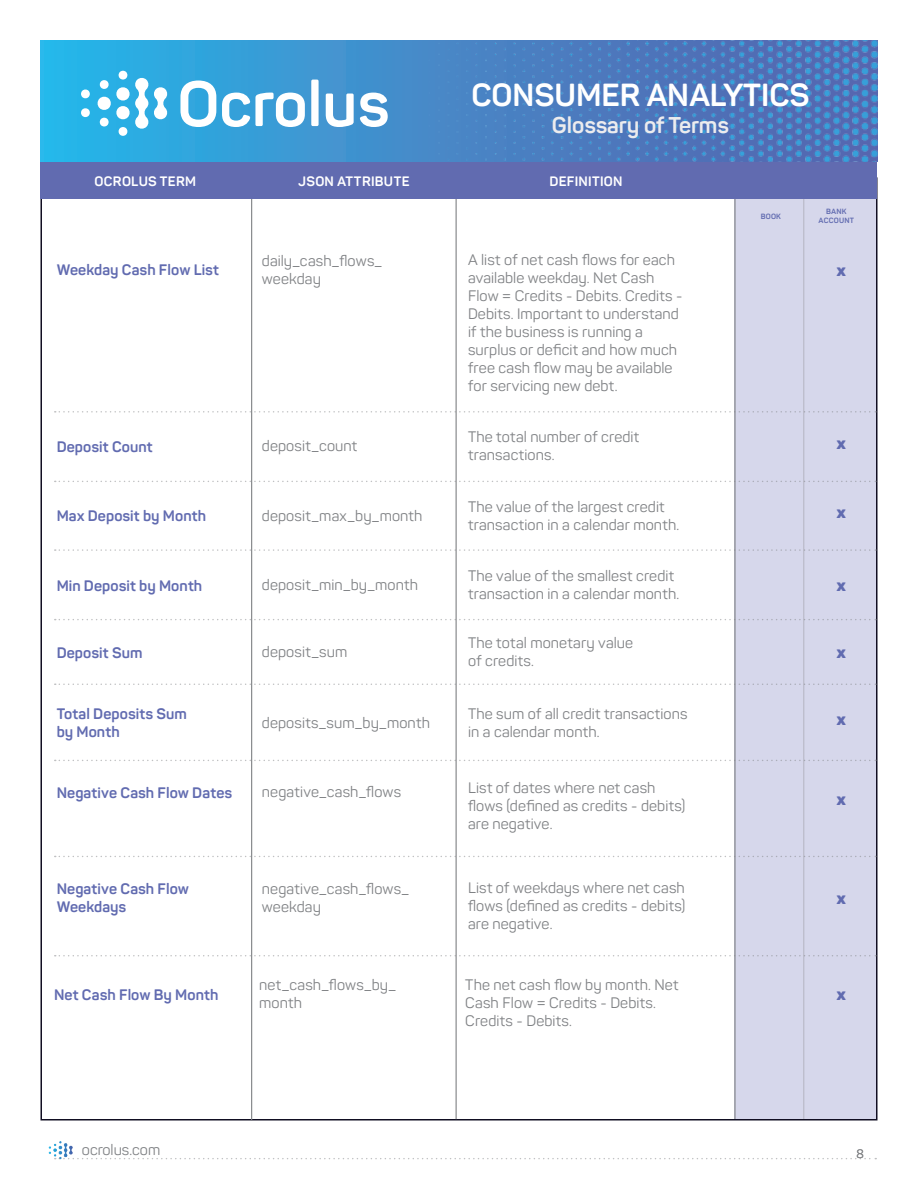
<style>
.page{position:relative;width:918px;height:1188px;background:#fff}
.page>*{position:absolute;margin:0;border:0;box-sizing:border-box;transform-origin:0 0}
.t1{font:700 31.5px "Panton";color:#fff}
.t2{font:700 22.5px "Panton";color:#ececee}
.t3{font:900 16.5px "Panton";color:#616bb0}
.t4{font:15px/18px "Panton";letter-spacing:.01em;color:#808285}
.t5{font:700 15px/18px "Panton";letter-spacing:.01em;color:#616bb0}
.t6{font:700 13.5px "Panton";letter-spacing:.025em;color:#fff}
.t7{font:12px "Panton";color:#808285}
.t8{font:700 7.5px/9px "Panton";letter-spacing:.03em;color:#616bb0;text-align:center}
</style>
<div class="page">
<div style="left:734px;top:198px;width:143px;height:921px;background:#d6d7eb"></div>
<hr style="left:734px;top:178px;width:2px;height:941px;background:#808285">
<hr style="left:804px;top:198px;width:1px;height:921px;background:#b4b4c1">
<hr style="left:251px;top:162px;width:1px;height:959px;background:#808285">
<hr style="left:456px;top:162px;width:1px;height:957px;background:#808285">
<div style="left:40px;top:162px;width:838px;height:37px;background:#616bb0"></div>
<svg style="left:40px;top:40px;width:384px;height:122px;background:#359fd8"></svg>
<img style="left:424px;top:40px;width:454px;height:122px">
<svg style="left:180px;top:81px;width:36px;height:46px"></svg>
<svg style="left:222px;top:93px;width:83px;height:34px"></svg>
<div style="left:311px;top:80px;width:8px;height:46px;background:#fff;border-radius:2px"></div>
<svg style="left:326px;top:94px;width:28px;height:33px"></svg>
<svg style="left:360px;top:93px;width:28px;height:34px"></svg>
<svg style="left:81px;top:71px;width:87px;height:65px"></svg>
<img style="left:48px;top:1141px;width:26px;height:19px">
<svg style="left:55px;top:1158px;width:821px;height:1px"></svg>
<svg style="left:55px;top:760px;width:821px;height:1px"></svg>
<svg style="left:55px;top:684px;width:821px;height:1px"></svg>
<svg style="left:55px;top:411px;width:821px;height:2px"></svg>
<svg style="left:55px;top:481px;width:821px;height:1px"></svg>
<svg style="left:55px;top:549px;width:821px;height:2px"></svg>
<svg style="left:55px;top:619px;width:821px;height:1px"></svg>
<svg style="left:55px;top:856px;width:821px;height:1px"></svg>
<svg style="left:55px;top:955px;width:821px;height:1px"></svg>
<h1 class="t1" style="left:471px;top:76px;width:340px">CONSUMER ANALYTICS</h1>
<h2 class="t2" style="left:552px;top:111px;width:178px">Glossary of Terms</h2>
<p class="t6" style="left:95px;top:173px;width:103px">OCROLUS TERM</p>
<p class="t6" style="left:298px;top:173px;width:113px">JSON ATTRIBUTE</p>
<p class="t6" style="left:550px;top:173px;width:75px">DEFINITION</p>
<p class="t5" style="left:57px;top:261px;width:164px">Weekday Cash Flow List</p>
<p class="t4" style="left:468px;top:250px;width:216px">A list of net cash flows for each available weekday. Net Cash<br>Flow = Credits - Debits. Credits -<br>Debits. Important to understand if the business is running a surplus or deficit and how much free cash flow may be available for servicing new debt.</p>
<p class="t4" style="left:262px;top:251px;width:122px">daily_cash_flows_ weekday</p>
<p class="t5" style="left:57px;top:437px;width:98px">Deposit Count</p>
<p class="t4" style="left:262px;top:437px;width:97px">deposit_count</p>
<p class="t4" style="left:468px;top:428px;width:173px">The total number of credit transactions.</p>
<p class="t5" style="left:57px;top:507px;width:151px">Max Deposit by Month</p>
<p class="t4" style="left:468px;top:498px;width:213px">The value of the largest credit transaction in a calendar month.</p>
<p class="t4" style="left:262px;top:507px;width:162px">deposit_max_by_month</p>
<p class="t5" style="left:57px;top:576px;width:147px">Min Deposit by Month</p>
<p class="t4" style="left:262px;top:576px;width:158px">deposit_min_by_month</p>
<p class="t4" style="left:468px;top:567px;width:213px">The value of the smallest credit transaction in a calendar month.</p>
<p class="t5" style="left:57px;top:643px;width:87px">Deposit Sum</p>
<p class="t4" style="left:262px;top:643px;width:87px">deposit_sum</p>
<p class="t4" style="left:468px;top:634px;width:167px">The total monetary value of credits.</p>
<p class="t5" style="left:57px;top:705px;width:132px">Total Deposits Sum by Month</p>
<p class="t4" style="left:262px;top:714px;width:170px">deposits_sum_by_month</p>
<p class="t4" style="left:468px;top:705px;width:221px">The sum of all credit transactions in a calendar month.</p>
<p class="t5" style="left:57px;top:783px;width:177px">Negative Cash Flow Dates</p>
<p class="t4" style="left:262px;top:783px;width:141px">negative_cash_flows</p>
<p class="t4" style="left:468px;top:778px;width:219px">List of dates where net cash flows (defined as credits - debits) are negative.</p>
<p class="t5" style="left:57px;top:880px;width:134px">Negative Cash Flow<br>Weekdays</p>
<p class="t4" style="left:262px;top:880px;width:149px">negative_cash_flows_ weekday</p>
<p class="t4" style="left:468px;top:879px;width:219px;text-align:justify">List of weekdays where net cash flows (defined as credits - debits) are negative.</p>
<p class="t5" style="left:54px;top:985px;width:166px">Net Cash Flow By Month</p>
<p class="t4" style="left:465px;top:975px;width:215px">The net cash flow by month. Net<br>Cash Flow = Credits - Debits.<br>Credits - Debits.</p>
<p class="t4" style="left:259px;top:976px;width:138px">net_cash_flows_by_ month</p>
<p class="t4" style="left:82px;top:1141px;width:80px">ocrolus.com</p>
<p class="t8" style="left:761px;top:211px;width:22px">BOOK</p>
<p class="t8" style="left:819px;top:207px;width:37px">BANK<br>ACCOUNT</p>
<p class="t3" style="left:837px;top:259px;width:11px">x</p>
<p class="t3" style="left:837px;top:432px;width:11px">x</p>
<p class="t3" style="left:837px;top:502px;width:11px">x</p>
<p class="t3" style="left:837px;top:575px;width:11px">x</p>
<p class="t3" style="left:837px;top:642px;width:11px">x</p>
<p class="t3" style="left:837px;top:709px;width:11px">x</p>
<p class="t3" style="left:837px;top:789px;width:11px">x</p>
<p class="t3" style="left:837px;top:887px;width:11px">x</p>
<p class="t3" style="left:837px;top:984px;width:11px">x</p>
<p class="t7" style="left:857px;top:1146px;width:9px">8</p>
</div>
